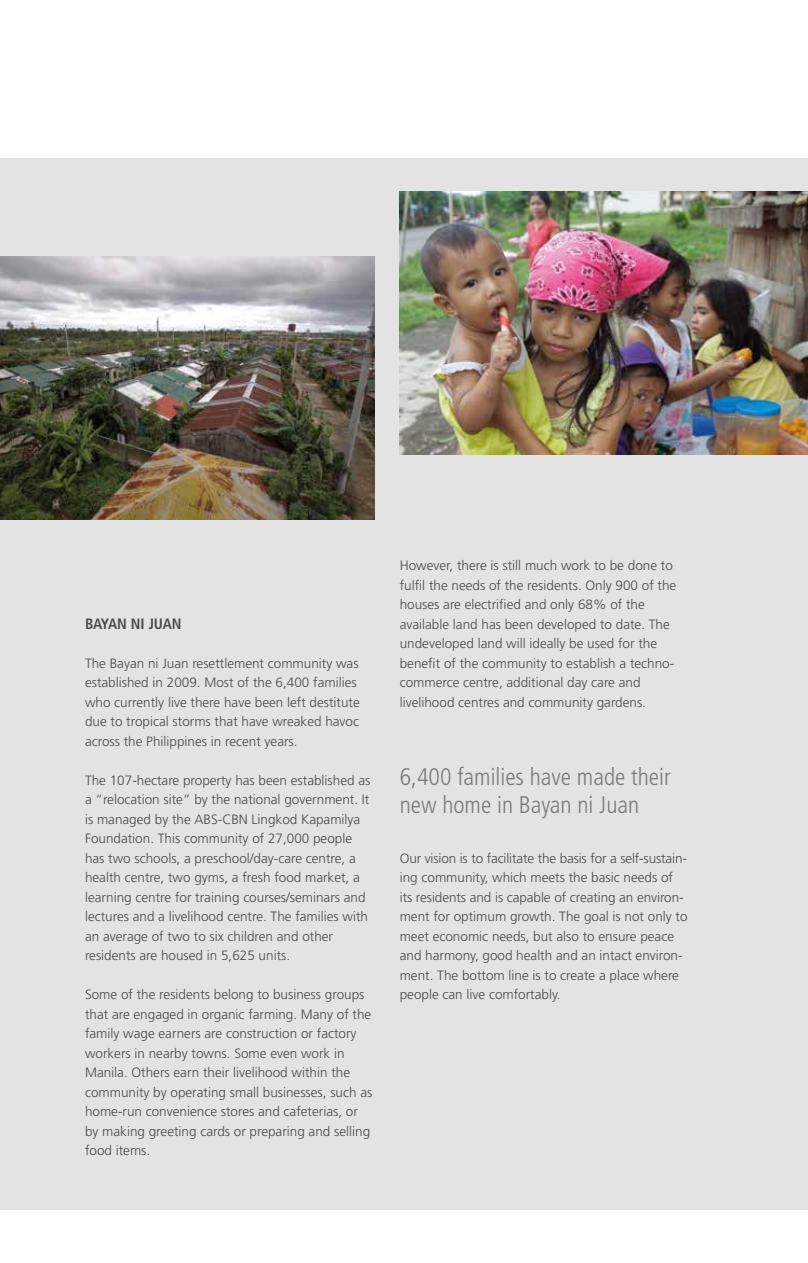
<style>
.page{position:relative;width:808px;height:1263px;background:#fff}
.page>*{position:absolute;margin:0;border:0;box-sizing:border-box;transform-origin:0 0}
.t1{font:300 condensed 24px/28.5px "Frutiger";color:#7c7b7b}
.t2{font:700 condensed 15px "Frutiger";letter-spacing:-.01em;color:#4a4a49}
.t3{font:300 13.5px/19.5px "Frutiger";color:#4a4a49}
</style>
<div class="page">
<div style="left:0;top:158px;width:808px;height:1052px;background:#e3e3e3"></div>
<img style="left:400px;top:191px;width:408px;height:263px">
<img style="left:0;top:257px;width:374px;height:262px">
<p class="t2" style="left:85px;top:615px;width:98px">BAYAN NI JUAN</p>
<p class="t3" style="left:85px;top:653px;width:276px">The Bayan ni Juan resettlement community was established in 2009. Most of the 6,400 families who currently live there have been left destitute due to tropical storms that have wreaked havoc across the Philippines in recent years.</p>
<p class="t3" style="left:85px;top:770px;width:287px">The 107-hectare property has been established as a “relocation site” by the national government. It is managed by the ABS-CBN Lingkod Kapamilya Foundation. This community of 27,000 people has two schools, a preschool/day-care centre, a health centre, two gyms, a fresh food market, a learning centre for training courses/seminars and lectures and a livelihood centre. The families with an average of two to six children and other residents are housed in 5,625 units.</p>
<p class="t3" style="left:85px;top:985px;width:289px">Some of the residents belong to business groups that are engaged in organic farming. Many of the family wage earners are construction or factory workers in nearby towns. Some even work in Manila. Others earn their livelihood within the community by operating small businesses, such as home-run convenience stores and cafeterias, or by making greeting cards or preparing and selling food items.</p>
<p class="t3" style="left:400px;top:556px;width:278px">However, there is still much work to be done to fulfil the needs of the residents. Only 900 of the houses are electrified and only 68% of the available land has been developed to date. The undeveloped land will ideally be used for the benefit of the community to establish a techno&shy;commerce centre, additional day care and livelihood centres and community gardens.</p>
<h1 class="t1" style="left:400px;top:762px;width:272px">6,400 families have made their new home in Bayan ni Juan</h1>
<p class="t3" style="left:400px;top:848px;width:289px">Our vision is to facilitate the basis for a self-sustain&shy;ing community, which meets the basic needs of its residents and is capable of creating an environ&shy;ment for optimum growth. The goal is not only to meet economic needs, but also to ensure peace and harmony, good health and an intact environ&shy;ment. The bottom line is to create a place where people can live comfortably.</p>
</div>
